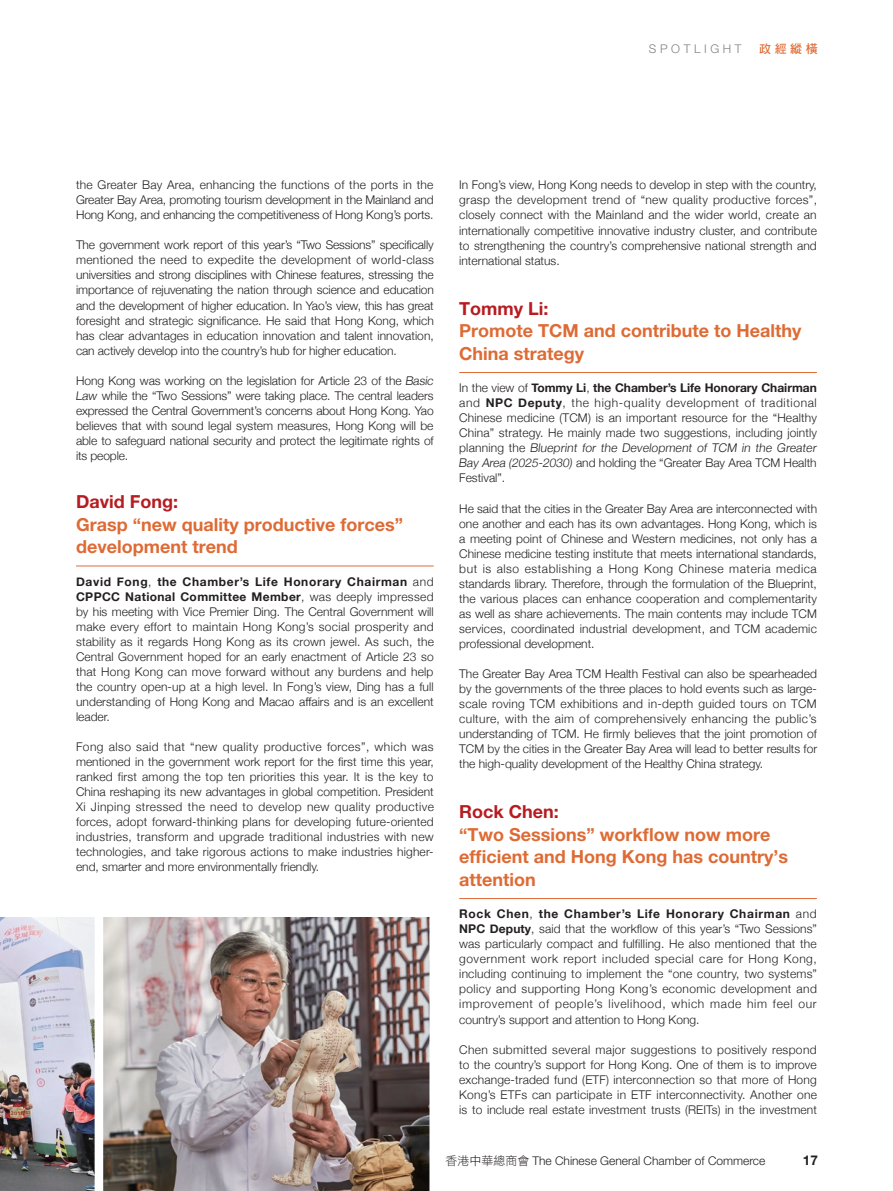
<style>
.page{position:relative;width:893px;height:1191px;background:#fff}
.page>*{position:absolute;margin:0;border:0;box-sizing:border-box;transform-origin:0 0}
.t1{font:700 18px/22.5px "Helvetica Neue LT";color:#de6b35}
.t2{font:700 18px "Helvetica Neue LT";color:#b61c20}
.t3{font:700 13.5px "Helvetica Neue LT";color:#231f20}
.t4{font:300 12px/15px "Helvetica Neue";color:#231f20;text-align:justify}
.t5{font:300 12px "Helvetica Neue LT";color:#231f20}
.t6{font:300 12px "Helvetica Neue LT";letter-spacing:.3em;color:#808285}
.t7{font:12px "DF Hei Std W7";color:#de6b35}
.s1{font-weight:700}
.s2{font-family:"DF Hei Std W3";font-weight:400}
</style>
<div class="page">
<hr style="left:76px;top:565px;width:358px;height:1px;background:#de6b35">
<hr style="left:459px;top:372px;width:358px;height:1px;background:#de6b35">
<hr style="left:459px;top:898px;width:358px;height:1px;background:#de6b35">
<img style="left:103px;top:917px;width:327px;height:274px">
<img style="left:0;top:917px;width:95px;height:274px">
<p class="t6" style="left:649px;top:41px;width:94px">SPOTLIGHT</p>
<p class="t7" style="left:759px;top:42px;width:60px">政經縱橫</p>
<p class="t4" style="left:76px;top:177px;width:359px">the Greater Bay Area, enhancing the functions of the ports in the Greater Bay Area, promoting tourism development in the Mainland and Hong Kong, and enhancing the competitiveness of Hong Kong’s ports.</p>
<p class="t4" style="left:76px;top:237px;width:359px">The government work report of this year’s “Two Sessions” specifically mentioned the need to expedite the development of world-class universities and strong disciplines with Chinese features, stressing the importance of rejuvenating the nation through science and education and the development of higher education. In Yao’s view, this has great foresight and strategic significance. He said that Hong Kong, which has clear advantages in education innovation and talent innovation, can actively develop into the country’s hub for higher education.</p>
<p class="t4" style="left:75px;top:372px;width:362px;text-align:left">Hong Kong was working on the legislation for Article 23 of the Basic Law while the “Two Sessions” were taking place. The central leaders expressed the Central Government’s concerns about Hong Kong. Yao believes that with sound legal system measures, Hong Kong will be able to safeguard national security and protect the legitimate rights of its people.</p>
<h1 class="t2" style="left:76px;top:491px;width:104px">David Fong:</h1>
<h1 class="t1" style="left:76px;top:513px;width:328px">Grasp “new quality productive forces” development trend</h1>
<p class="t4" style="left:76px;top:573px;width:359px"><span class="s1">David Fong</span>, <span class="s1">the Chamber’s Life Honorary Chairman</span> and <span class="s1">CPPCC National Committee Member</span>, was deeply impressed by his meeting with Vice Premier Ding. The Central Government will make every effort to maintain Hong Kong’s social prosperity and stability as it regards Hong Kong as its crown jewel. As such, the Central Government hoped for an early enactment of Article 23 so that Hong Kong can move forward without any burdens and help the country open-up at a high level. In Fong’s view, Ding has a full understanding of Hong Kong and Macao affairs and is an excellent leader.</p>
<p class="t4" style="left:76px;top:738px;width:359px">Fong also said that “new quality productive forces”, which was mentioned in the government work report for the first time this year, ranked first among the top ten priorities this year. It is the key to China reshaping its new advantages in global competition. President Xi Jinping stressed the need to develop new quality productive forces, adopt forward-thinking plans for developing future-oriented industries, transform and upgrade traditional industries with new technologies, and take rigorous actions to make industries higher&shy;end, smarter and more environmentally friendly.</p>
<p class="t4" style="left:459px;top:177px;width:359px">In Fong’s view, Hong Kong needs to develop in step with the country, grasp the development trend of “new quality productive forces”, closely connect with the Mainland and the wider world, create an internationally competitive innovative industry cluster, and contribute to strengthening the country’s comprehensive national strength and international status.</p>
<h1 class="t2" style="left:459px;top:297px;width:91px">Tommy Li:</h1>
<h1 class="t1" style="left:459px;top:319px;width:344px">Promote TCM and contribute to Healthy<br>China strategy</h1>
<p class="t4" style="left:459px;top:379px;width:361px;text-align:left">In the view of <span class="s1">Tommy Li</span>, <span class="s1">the Chamber’s Life Honorary Chairman </span>and <span class="s1">NPC Deputy</span>, the high-quality development of traditional Chinese medicine (TCM) is an important resource for the “Healthy China” strategy. He mainly made two suggestions, including jointly p l a n n i n g t h e Blueprint for the Development of TCM in the Greater Bay Area (2025-2030) and holding the “Greater Bay Area TCM Health Festival”.</p>
<p class="t4" style="left:459px;top:500px;width:359px">He said that the cities in the Greater Bay Area are interconnected with one another and each has its own advantages. Hong Kong, which is a meeting point of Chinese and Western medicines, not only has a Chinese medicine testing institute that meets international standards, but is also establishing a Hong Kong Chinese materia medica standards library. Therefore, through the formulation of the Blueprint, the various places can enhance cooperation and complementarity as well as share achievements. The main contents may include TCM services, coordinated industrial development, and TCM academic professional development.</p>
<p class="t4" style="left:459px;top:665px;width:359px">The Greater Bay Area TCM Health Festival can also be spearheaded by the governments of the three places to hold events such as large&shy;scale roving TCM exhibitions and in-depth guided tours on TCM culture, with the aim of comprehensively enhancing the public’s understanding of TCM. He firmly believes that the joint promotion of TCM by the cities in the Greater Bay Area will lead to better results for the high-quality development of the Healthy China strategy.</p>
<h1 class="t2" style="left:459px;top:800px;width:101px">Rock Chen:</h1>
<h1 class="t1" style="left:459px;top:822px;width:331px">“Two Sessions” workflow now more efficient and Hong Kong has country’s attention</h1>
<p class="t4" style="left:459px;top:905px;width:359px"><span class="s1">Rock Chen</span>, <span class="s1">the Chamber’s Life Honorary Chairman</span> and <span class="s1">NPC Deputy</span>, said that the workflow of this year’s “Two Sessions” was particularly compact and fulfilling. He also mentioned that the government work report included special care for Hong Kong, including continuing to implement the “one country, two systems” policy and supporting Hong Kong’s economic development and improvement of people’s livelihood, which made him feel our country’s support and attention to Hong Kong.</p>
<p class="t4" style="left:459px;top:1041px;width:359px">Chen submitted several major suggestions to positively respond to the country’s support for Hong Kong. One of them is to improve exchange-traded fund (ETF) interconnection so that more of Hong Kong’s ETFs can participate in ETF interconnectivity. Another one is to include real estate investment trusts (REITs) in the investment</p>
<p class="t5" style="left:445px;top:1153px;width:321px"><span class="s2">香港中華總商會</span> The Chinese General Chamber of Commerce</p>
<p class="t3" style="left:803px;top:1151px;width:17px">17</p>
</div>
